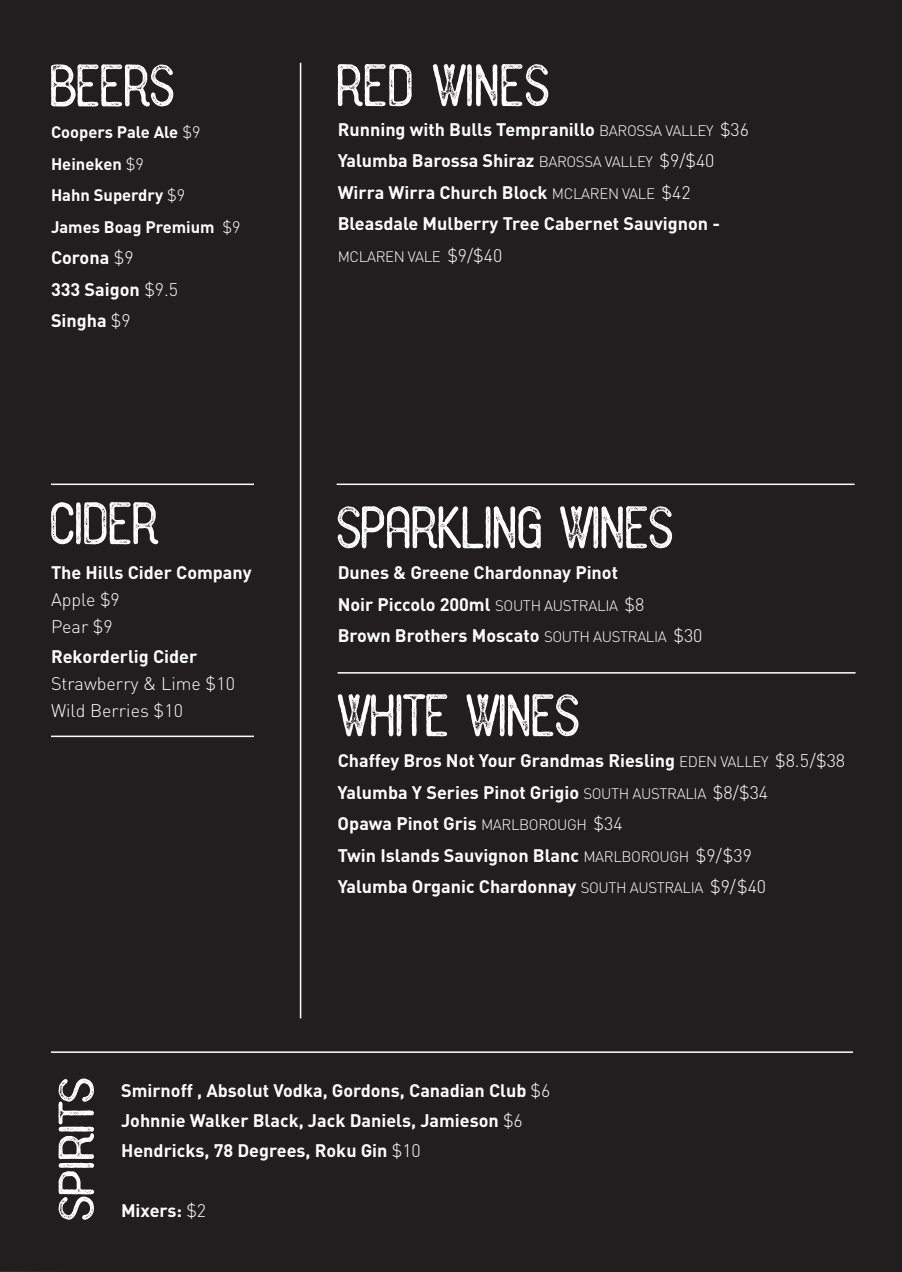
<style>
.page{position:relative;width:902px;height:1272px;background:#201e1f}
.page>*{position:absolute;margin:0;border:0;box-sizing:border-box;transform-origin:0 0}
.t1{font:60px "Alehouse Sans";color:#fff}
.t2{font:50.7px "Alehouse Sans";letter-spacing:.005em;color:#fff;scale:1.22 1}
.t3{font:700 18px/31.5px "DIN Pro";color:#fff}
.t4{font:300 18px/27px "DIN Pro";color:#fff}
.t5{font:700 16.5px/31.5px "DIN Pro";color:#fff}
.t6{font:300 15px "DIN Pro";letter-spacing:-.025em;color:#fff}
.s1{font-weight:300}
.s2{font-weight:300;font-size:15px}
.s3{font-size:18px}
</style>
<div class="page">
<hr style="left:51px;top:1051px;width:802px;height:2px;background:#fff">
<hr style="left:338px;top:672px;width:517px;height:2px;background:#fff">
<hr style="left:337px;top:484px;width:517px;height:1px;background:#fff">
<hr style="left:51px;top:484px;width:203px;height:1px;background:#fff">
<hr style="left:51px;top:736px;width:203px;height:1px;background:#fff">
<hr style="left:300px;top:63px;width:1px;height:955px;background:#fff">
<h1 class="t1" style="left:51px;top:50px;width:125px">BEERS</h1>
<p class="t5" style="left:51px;top:116px;width:191px">Coopers Pale Ale <span class="s1">$9<br></span>Heineken <span class="s1">$9<br></span>Hahn Superdry <span class="s1">$9<br></span>James Boag Premium <span class="s1">$9</span></p>
<p class="t3" style="left:51px;top:241px;width:124px">Corona <span class="s1">$9<br></span>333 Saigon <span class="s1">$9.5<br></span>Singha <span class="s1">$9</span></p>
<h1 class="t1" style="left:51px;top:488px;width:110px">CIDER</h1>
<p class="t3" style="left:51px;top:556px;width:202px">The Hills Cider Company</p>
<p class="t4" style="left:51px;top:585px;width:70px">Apple $9<br>Pear $9</p>
<p class="t3" style="left:51px;top:640px;width:148px">Rekorderlig Cider</p>
<p class="t4" style="left:51px;top:669px;width:181px">Strawberry &amp; Lime $10<br>Wild Berries $10</p>
<h1 class="t1" style="left:338px;top:50px;width:214px">RED WINES</h1>
<p class="t3" style="left:338px;top:113px;width:408px">Running with Bulls Tempranillo <span class="s2">BAROSSA VALLEY</span> <span class="s1">$36<br></span>Yalumba Barossa Shiraz <span class="s2">BAROSSA VALLEY</span> <span class="s1">$9/$40<br></span>Wirra Wirra Church Block <span class="s2">MCLAREN VALE</span> <span class="s1">$42<br></span>Bleasdale Mulberry Tree Cabernet Sauvignon -</p>
<p class="t6" style="left:338px;top:246px;width:162px">MCLAREN VALE <span class="s3">$9/$40</span></p>
<h1 class="t1" style="left:338px;top:492px;width:337px">SPARKLING WINES</h1>
<p class="t3" style="left:338px;top:556px;width:362px">Dunes &amp; Greene Chardonnay Pinot<br>Noir Piccolo 200ml <span class="s2">SOUTH AUSTRALIA</span> <span class="s1">$8<br></span>Brown Brothers Moscato <span class="s2">SOUTH AUSTRALIA</span> <span class="s1">$30</span></p>
<h1 class="t1" style="left:339px;top:680px;width:242px">WHITE WINES</h1>
<p class="t3" style="left:338px;top:744px;width:509px">Chaffey Bros Not Your Grandmas Riesling <span class="s2">EDEN VALLEY</span> <span class="s1">$8.5 /$38<br></span>Yalumba Y Series Pinot Grigio <span class="s2">SOUTH AUSTRALIA</span> <span class="s1">$8/$34<br></span>Opawa Pinot Gris <span class="s2">MARLBOROUGH</span> <span class="s1">$34<br></span>Twin Islands Sauvignon Blanc <span class="s2">MARLBOROUGH</span> <span class="s1">$9/$39<br></span>Yalumba Organic Chardonnay <span class="s2">SOUTH AUSTRALIA</span> <span class="s1">$9/$40</span></p>
<h2 class="t2" style="left:47px;top:1220px;width:119px;rotate:-90deg">SPIRITS</h2>
<p class="t3" style="left:121px;top:1075px;width:426px;line-height:30px">Smirnoff , Absolut Vodka, Gordons, Canadian Club <span class="s1">$6<br></span>Johnnie Walker Black, Jack Daniels, Jamieson <span class="s1">$6<br></span>Hendricks, 78 Degrees, Roku Gin <span class="s1">$10</span></p>
<p class="t3" style="left:121px;top:1194px;width:87px">Mixers: <span class="s1">$2</span></p>
</div>
